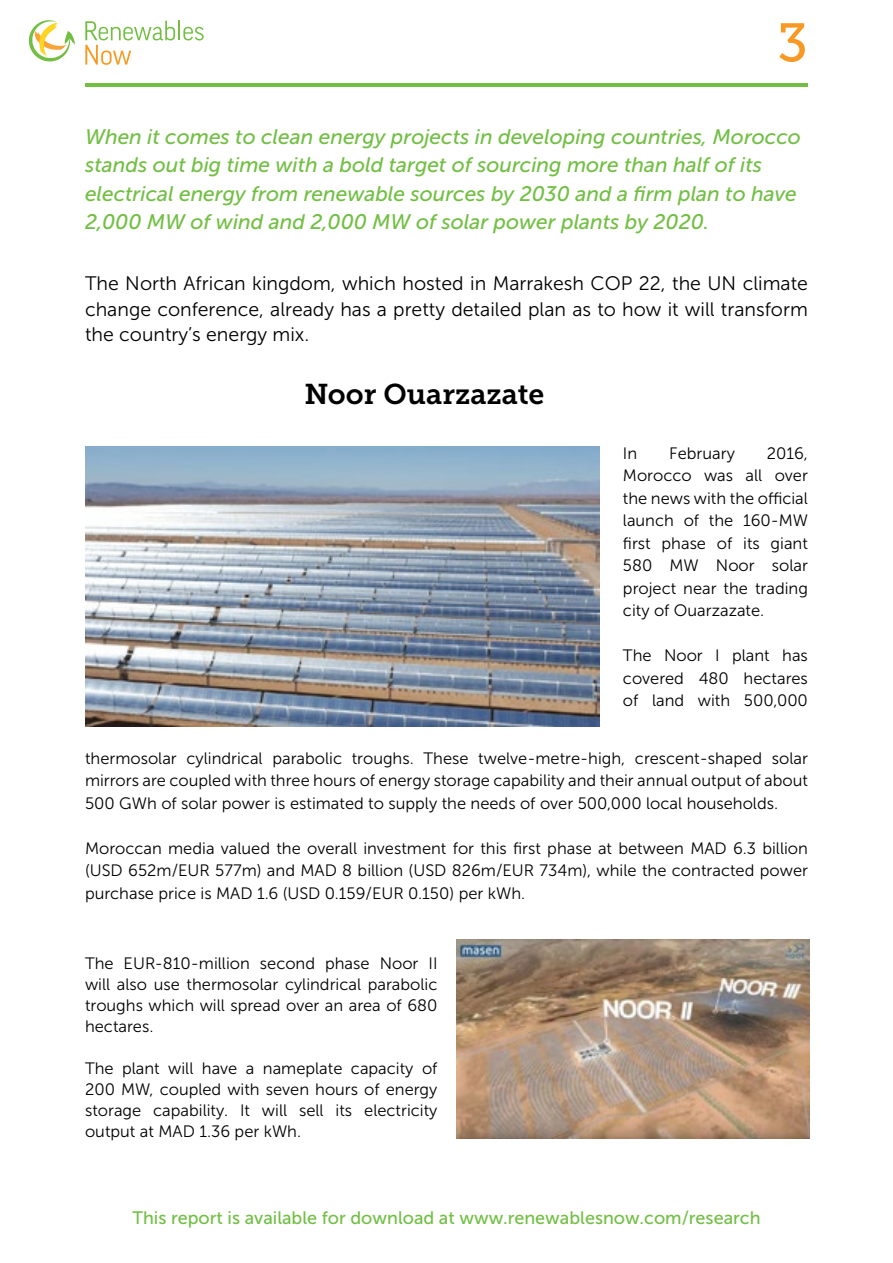
<style>
.page{position:relative;width:893px;height:1263px;background:#fff}
.page>*{position:absolute;margin:0;border:0;box-sizing:border-box;transform-origin:0 0}
.t1{font:54px "Museo Slab 500";color:#f89923}
.t2{font:28.5px "Museo Slab 700";color:#000}
.Body{font:italic 21px/28.5px "Museo Sans 500";color:#72bf44}
.Body-2{font:19.5px/25.5px "Museo Sans 300";color:#000;text-align:justify}
.t3{font:18px "Museo Sans 500";color:#72bf44}
.Body-3{font:16.5px/22.5px "Museo Sans 300";color:#000;text-align:justify}
</style>
<div class="page">
<hr style="left:85px;top:83px;width:723px;height:4px;background:#72bf44">
<svg style="left:85px;top:21px;width:119px;height:44px"></svg>
<svg style="left:29px;top:20px;width:46px;height:41px"></svg>
<img style="left:85px;top:447px;width:515px;height:279px">
<img style="left:456px;top:939px;width:353px;height:200px">
<h1 class="t1" style="left:777px;top:13px;width:32px">3</h1>
<p class="Body" style="left:85px;top:122px;width:717px">When it comes to clean energy projects in developing countries, Morocco stands out big time with a bold target of sourcing more than half of its electrical energy from renewable sources by 2030 and a firm plan to have 2,000 MW of wind and 2,000 MW of solar power plants by 2020.</p>
<p class="Body-2" style="left:85px;top:271px;width:724px">The North African kingdom, which hosted in Marrakesh COP 22, the UN climate change conference, already has a pretty detailed plan as to how it will transform the country’s energy mix.</p>
<p class="t2" style="left:304px;top:378px;width:241px">Noor Ouarzazate</p>
<p class="Body-3" style="left:623px;top:442px;width:186px;text-indent:144px">2016, Morocco was all over the news with the official launch of the 160-MW first phase of its giant 580 MW Noor solar project near the trading city of Ouarzazate.</p>
<p class="Body-3" style="left:623px;top:645px;width:186px">The Noor I plant has covered 480 hectares of land with 500,000</p>
<p class="Body-3" style="left:623px;top:442px;width:16px">In</p>
<p class="Body-3" style="left:669px;top:442px;width:67px">February</p>
<p class="Body-3" style="left:85px;top:747px;width:724px">thermosolar cylindrical parabolic troughs. These twelve-metre-high, crescent-shaped solar mirrors are coupled with three hours of energy storage capability and their annual output of about 500 GWh of solar power is estimated to supply the needs of over 500,000 local households.</p>
<p class="Body-3" style="left:85px;top:837px;width:724px">Moroccan media valued the overall investment for this first phase at between MAD 6.3 billion (USD 652m/EUR 577m) and MAD 8 billion (USD 826m/EUR 734m), while the contracted power purchase price is MAD 1.6 (USD 0.159/EUR 0.150) per kWh.</p>
<p class="Body-3" style="left:85px;top:953px;width:354px;line-height:21px">The EUR-810-million second phase Noor II will also use thermosolar cylindrical parabolic troughs which will spread over an area of 680 hectares.</p>
<p class="Body-3" style="left:85px;top:1058px;width:354px;line-height:21px">The plant will have a nameplate capacity of 200 MW, coupled with seven hours of energy storage capability. It will sell its electricity output at MAD 1.36 per kWh.</p>
<p class="t3" style="left:132px;top:1208px;width:630px">This report is available for download at www.renewablesnow.com/research</p>
</div>
